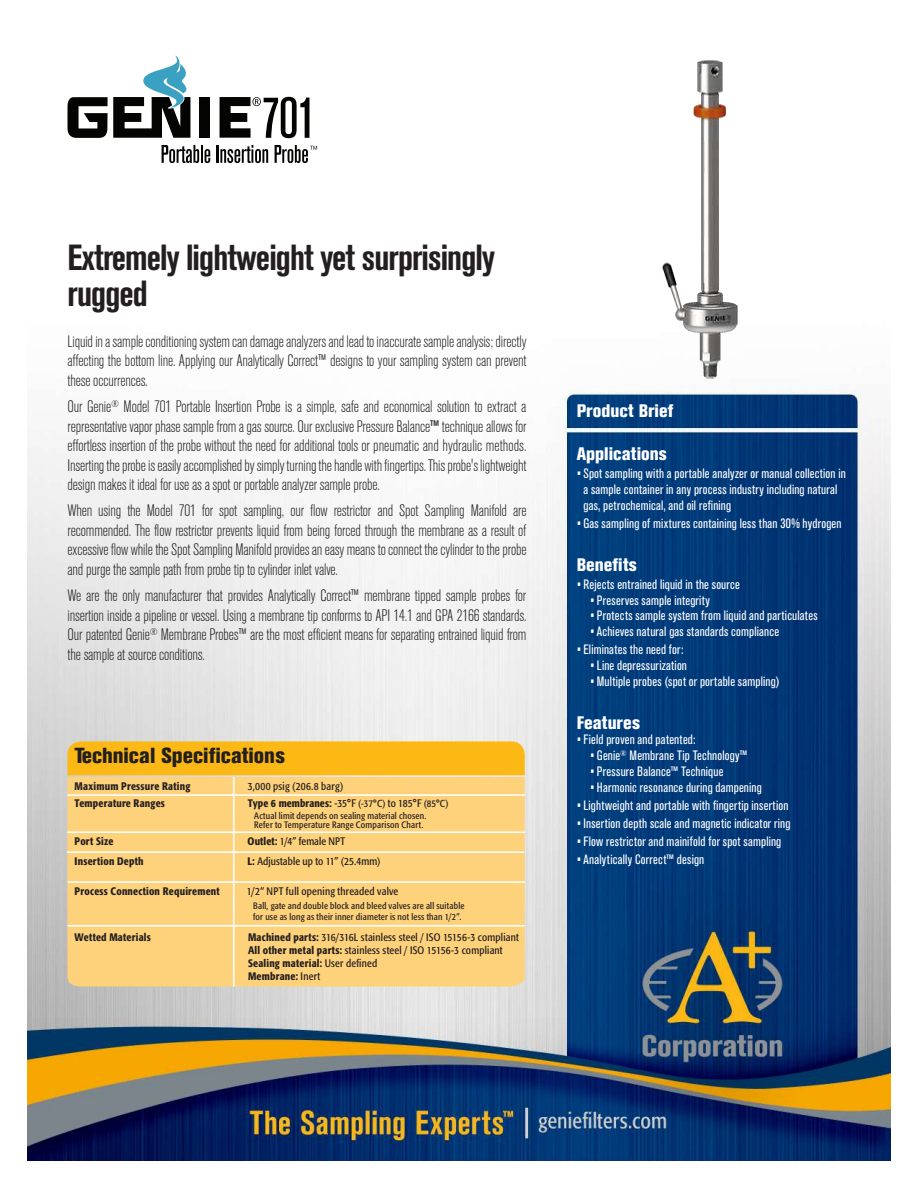
<style>
.page{position:relative;width:918px;height:1188px;background:#fff}
.page>*{position:absolute;margin:0;border:0;box-sizing:border-box;transform-origin:0 0}
.t1{font:700 condensed 36px/36px "Akzidenz Grotesk BE";letter-spacing:-.025em;color:#231f20}
.t2{font:800 condensed 21.6px "Akzidenz Grotesk BE";color:#231f20}
.t3{font:800 condensed 18px "Akzidenz Grotesk BE";letter-spacing:.005em;color:#fff}
.t4{font:300 condensed 16.5px/19.5px "Akzidenz Grotesk BE";letter-spacing:-.01em;color:#231f20;text-align:justify}
.t5{font:condensed 13.5px/15.8px "Akzidenz Grotesk BE";letter-spacing:.015em;color:#fff}
.t6{font:condensed 10.8px/13px "Formata";letter-spacing:.02em;color:#231f20}
.t7{font:500 condensed 10.8px "Formata";letter-spacing:.02em;color:#231f20}
.t8{font:condensed 9.3px/11.1px "Formata";letter-spacing:.025em;color:#231f20}
.s1{font-weight:400}
.s2{font-weight:400;font-size:10.05px}
.s3{font-weight:500}
</style>
<div class="page">
<img style="left:27px;top:96px;width:864px;height:1065px">
<svg style="left:162px;top:145px;width:48px;height:18px"></svg>
<svg style="left:217px;top:145px;width:51px;height:18px"></svg>
<svg style="left:275px;top:145px;width:42px;height:18px"></svg>
<svg style="left:220px;top:97px;width:89px;height:41px"></svg>
<div style="left:199px;top:97px;width:11px;height:41px;background:#040503"></div>
<svg style="left:68px;top:55px;width:131px;height:83px"></svg>
<div style="left:68px;top:741px;width:457px;height:34px;background:#fcb814"></div>
<div style="left:68px;top:777px;width:457px;height:209px;background:#fed17b"></div>
<hr style="left:68px;top:794px;width:457px;height:2px;background:#fff">
<hr style="left:68px;top:831px;width:457px;height:2px;background:#fff">
<hr style="left:68px;top:851px;width:456px;height:2px;background:#fff">
<hr style="left:68px;top:881px;width:457px;height:2px;background:#fff">
<hr style="left:68px;top:925px;width:457px;height:2px;background:#fff">
<hr style="left:233px;top:777px;width:1px;height:209px;background:#fff">
<img style="left:640px;top:60px;width:102px;height:324px">
<h1 class="t1" style="left:68px;top:239px;width:429px">Extremely lightweight yet surprisingly rugged</h1>
<p class="t4" style="left:68px;top:332px;width:461px">Liquid in a sample conditioning system can damage analyzers and lead to inaccurate sample analysis; directly affecting the bottom line. Applying our Analytically Correct™ designs to your sampling system can prevent these occurrences.</p>
<p class="t4" style="left:68px;top:397px;width:461px">Our Genie<sup>®</sup> Model 701 Portable Insertion Probe is a simple, safe and economical solution to extract a representative vapor phase sample from a gas source. Our exclusive Pressure Balance<span class="s1">™</span> technique allows for effortless insertion of the probe without the need for additional tools or pneumatic and hydraulic methods.<br>Inserting the probe is easily accomplished by simply turning the handle with fingertips. This probe's lightweight design makes it ideal for use as a spot or portable analyzer sample probe.</p>
<p class="t4" style="left:68px;top:501px;width:461px">When using the Model 701 for spot sampling, our flow restrictor and Spot Sampling Manifold are recommended. The flow restrictor prevents liquid from being forced through the membrane as a result of excessive flow while the Spot Sampling Manifold provides an easy means to connect the cylinder to the probe and purge the sample path from probe tip to cylinder inlet valve.</p>
<p class="t4" style="left:68px;top:586px;width:461px">We are the only manufacturer that provides Analytically Correct™ membrane tipped sample probes for insertion inside a pipeline or vessel. Using a membrane tip conforms to API 14.1 and GPA 2166 standards.<br>Our patented Genie<sup>®</sup> Membrane Probes™ are the most efficient means for separating entrained liquid from the sample at source conditions.</p>
<h2 class="t2" style="left:75px;top:743px;width:212px">Technical Specifications</h2>
<p class="t7" style="left:75px;top:779px;width:117px">Maximum Pressure Rating</p>
<p class="t6" style="left:248px;top:779px;width:97px">3,000 psig (206.8 barg)</p>
<p class="t7" style="left:248px;top:796px;width:202px">Type 6 membranes: <span class="s1">-35°F</span> <span class="s2">(-37°C)</span> <span class="s1">to 185°F</span> <span class="s2">(85°C)</span></p>
<p class="t8" style="left:254px;top:811px;width:174px;line-height:9.3px">Actual limit depends on sealing material chosen.<br>Refer to Temperature Range Comparison Chart.</p>
<p class="t6" style="left:247px;top:855px;width:135px"><span class="s3">L:</span> Adjustable up to 11” (25.4mm)</p>
<p class="t7" style="left:75px;top:796px;width:92px">Temperature Ranges</p>
<p class="t7" style="left:75px;top:835px;width:40px">Port Size</p>
<p class="t6" style="left:248px;top:835px;width:99px"><span class="s3">Outlet:</span> 1/4” female NPT</p>
<p class="t7" style="left:75px;top:855px;width:71px">Insertion Depth</p>
<p class="t7" style="left:75px;top:885px;width:147px">Process Connection Requirement</p>
<p class="t7" style="left:75px;top:930px;width:78px">Wetted Materials</p>
<p class="t6" style="left:247px;top:884px;width:153px">1/2“ NPT full opening threaded valve</p>
<p class="t8" style="left:253px;top:900px;width:213px">Ball, gate and double block and bleed valves are all suitable for use as long as their inner diameter is not less than 1/2”.</p>
<p class="t6" style="left:248px;top:930px;width:272px"><span class="s3">Machined parts:</span> 316/316L stainless steel / ISO 15156-3 compliant <span class="s3">All other metal parts:</span> stainless steel / ISO 15156-3 compliant <span class="s3">Sealing material:</span> User defined<br><span class="s3">Membrane:</span> Inert</p>
<p class="t3" style="left:577px;top:400px;width:98px">Product Brief</p>
<p class="t3" style="left:577px;top:443px;width:91px">Applications</p>
<p class="t5" style="left:583px;top:466px;width:264px;text-indent:-7px">• Spot sampling with a portable analyzer or manual collection in a sample container in any process industry including natural gas, petrochemical, and oil refining</p>
<p class="t5" style="left:577px;top:515px;width:266px">• Gas sampling of mixtures containing less than 30% hydrogen</p>
<p class="t3" style="left:577px;top:554px;width:62px">Benefits</p>
<p class="t5" style="left:577px;top:576px;width:165px">• Rejects entrained liquid in the source</p>
<p class="t5" style="left:590px;top:592px;width:121px">• Preserves sample integrity</p>
<p class="t5" style="left:590px;top:608px;width:229px">• Protects sample system from liquid and particulates</p>
<p class="t5" style="left:590px;top:624px;width:190px">• Achieves natural gas standards compliance</p>
<p class="t5" style="left:577px;top:642px;width:108px">• Eliminates the need for:</p>
<p class="t5" style="left:590px;top:657px;width:98px">• Line depressurization</p>
<p class="t5" style="left:590px;top:673px;width:191px">• Multiple probes (spot or portable sampling)</p>
<p class="t3" style="left:577px;top:712px;width:65px">Features</p>
<p class="t5" style="left:577px;top:732px;width:121px">• Field proven and patented:</p>
<p class="t5" style="left:590px;top:748px;width:159px">• Genie<sup>®</sup> Membrane Tip Technology™</p>
<p class="t5" style="left:590px;top:764px;width:135px">• Pressure Balance™ Technique</p>
<p class="t5" style="left:590px;top:779px;width:173px">• Harmonic resonance during dampening</p>
<p class="t5" style="left:577px;top:797px;width:213px">• Lightweight and portable with fingertip insertion</p>
<p class="t5" style="left:577px;top:815px;width:215px">• Insertion depth scale and magnetic indicator ring</p>
<p class="t5" style="left:577px;top:833px;width:206px">• Flow restrictor and mainifold for spot sampling</p>
<p class="t5" style="left:577px;top:851px;width:129px">• Analytically Correct™ design</p>
</div>
